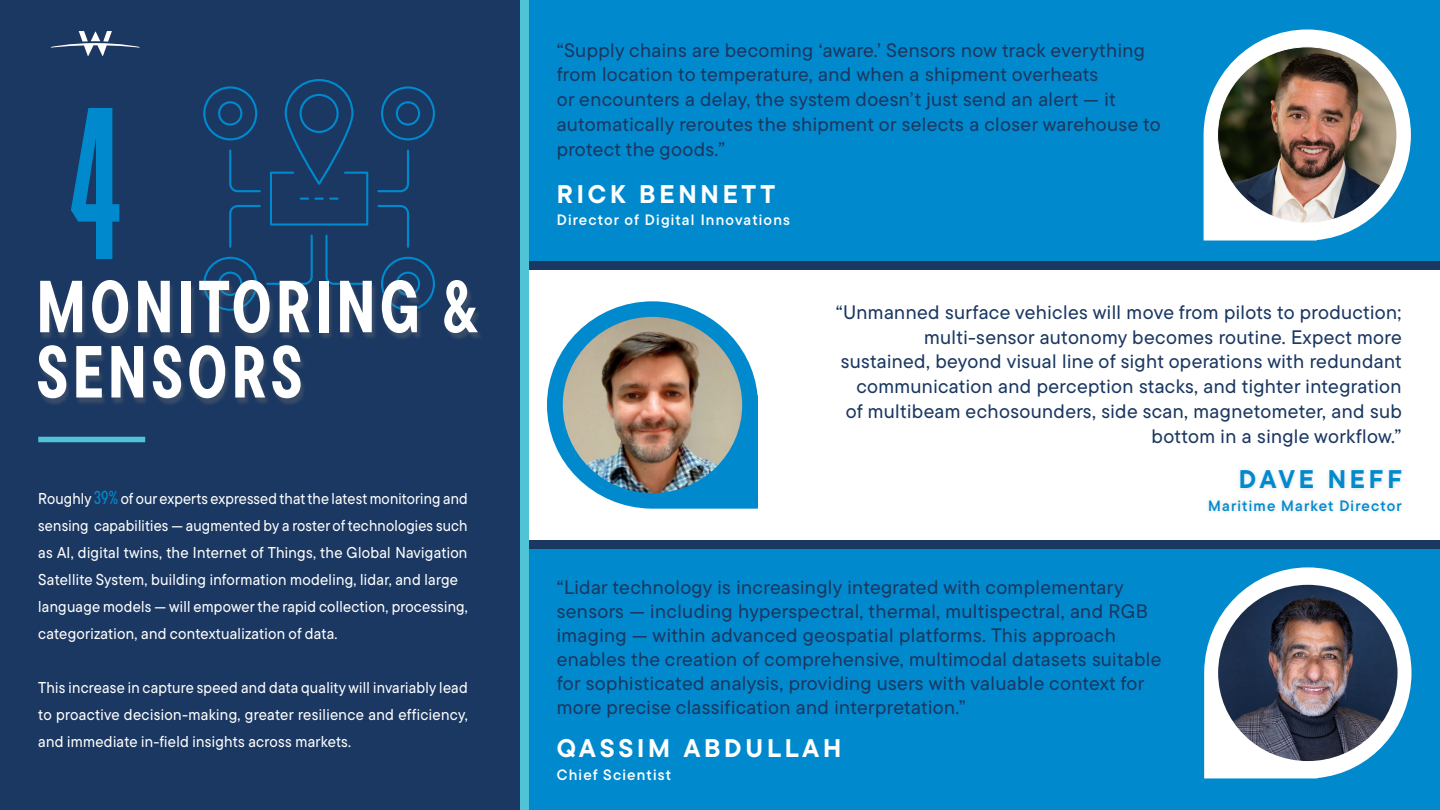
<style>
.page{position:relative;width:1440px;height:810px;background:#1b3862}
.page>*{position:absolute;margin:0;border:0;box-sizing:border-box;transform-origin:0 0}
.Big_Numbers_Graphic{font:226.42px "Bee Four";color:#008acd;scale:.96 1}
.Page_Titles{font:700 73.5px/65.2px "TT Commons Pro Cond";letter-spacing:.05em;color:#fff;scale:.95 1}
.Quote_Name{font:700 25.5px "TT Commons Pro";letter-spacing:.15em;color:#fff}
.Quote_Name-2{font:700 25.5px "TT Commons Pro";letter-spacing:.15em;color:#008acd}
.Paragraph_Style_3{font:500 19.5px/24.8px "TT Commons Pro";letter-spacing:.02em;color:#1b3862}
.Body_8_pt{font:500 15.75px/27px "TT Commons Pro";letter-spacing:.02em;color:#fff;scale:.94 1}
.Body_8_pt-2{font:500 15.75px/27px "TT Commons Pro";letter-spacing:.02em;color:#fff;text-align:justify;scale:.93 1}
.Paragraph_Style_7{font:15px "TT Commons Pro Db";letter-spacing:.08em;color:#fff}
.Paragraph_Style_4{font:15px "TT Commons Pro Db";letter-spacing:.08em;color:#008acd}
.Paragraph_Style_5{font:15px "TT Commons Pro Db";letter-spacing:.08em;color:#fff}
.s1{font-family:"TT Commons Pro Cond";font-size:18.75px;color:#008acd}
</style>
<div class="page">
<svg style="left:51px;top:31px;width:89px;height:25px;background:#455c7f"></svg>
<div style="left:530px;top:549px;width:910px;height:261px;background:#008acd"></div>
<div style="left:530px;top:0;width:910px;height:261px;background:#008acd"></div>
<div style="left:530px;top:270px;width:910px;height:270px;background:#fff"></div>
<svg style="left:1204px;top:567px;width:207px;height:211px"></svg>
<img style="left:1218px;top:585px;width:180px;height:176px">
<svg style="left:1204px;top:29px;width:207px;height:212px"></svg>
<img style="left:1218px;top:47px;width:179px;height:176px">
<div style="left:1205px;top:497px;width:201px;height:18px;background:#f7f8fa"></div>
<div style="left:1236px;top:467px;width:169px;height:25px;background:#1b3862;opacity:.18"></div>
<svg style="left:547px;top:301px;width:211px;height:208px"></svg>
<img style="left:563px;top:317px;width:179px;height:176px">
<div style="left:520px;top:0;width:10px;height:810px;background:#50c3d7"></div>
<svg style="left:202px;top:78px;width:234px;height:204px;background:#183e6a"></svg>
<div style="left:37px;top:282px;width:447px;height:125px;background:#717473;opacity:.35"></div>
<div style="left:38px;top:437px;width:107px;height:5px;background:#50c3d7"></div>
<p class="Big_Numbers_Graphic" style="left:68px;top:61px;width:59px">4</p>
<p class="Page_Titles" style="left:36px;top:273px;width:465px">MONITORING &amp;<br>SENSORS</p>
<p class="Body_8_pt-2" style="left:38px;top:485px;width:463px">Roughly <span class="s1">39%</span> of our experts expressed that the latest monitoring and sensing capabilities — augmented by a roster of technologies such as AI, digital twins, the Internet of Things, the Global Navigation Satellite System, building information modeling, lidar, and large</p>
<p class="Body_8_pt" style="left:38px;top:593px;width:459px">language models — will empower the rapid collection, processing, categorization, and contextualization of data.</p>
<p class="Body_8_pt" style="left:38px;top:674px;width:459px;text-align:justify">This increase in capture speed and data quality will invariably lead to proactive decision-making, greater resilience and efficiency, and immediate in-field insights across markets.</p>
<p class="Paragraph_Style_3" style="left:557px;top:37px;width:605px">“Supply chains are becoming ‘aware.’ Sensors now track everything from location to temperature, and when a shipment overheats<br>or encounters a delay, the system doesn’t just send an alert — it automatically reroutes the shipment or selects a closer warehouse to protect the goods.”</p>
<p class="Quote_Name" style="left:557px;top:174px;width:220px">RICK BENNETT</p>
<p class="Paragraph_Style_7" style="left:557px;top:209px;width:235px">Director of Digital Innovations</p>
<p class="Paragraph_Style_3" style="left:836px;top:300px;width:568px;text-align:right">“Unmanned surface vehicles will move from pilots to production; multi-sensor autonomy becomes routine. Expect more sustained, beyond visual line of sight operations with redundant communication and perception stacks, and tighter integration of multibeam echosounders, side scan, magnetometer, and sub bottom in a single workflow.”</p>
<p class="Quote_Name-2" style="left:1239px;top:460px;width:164px">DAVE NEFF</p>
<p class="Paragraph_Style_4" style="left:1208px;top:495px;width:195px">Maritime Market Director</p>
<p class="Paragraph_Style_3" style="left:557px;top:575px;width:606px;line-height:24px">“Lidar technology is increasingly integrated with complementary sensors — including hyperspectral, thermal, multispectral, and RGB imaging — within advanced geospatial platforms. This approach enables the creation of comprehensive, multimodal datasets suitable for sophisticated analysis, providing users with valuable context for more precise classification and interpretation.”</p>
<p class="Quote_Name" style="left:557px;top:729px;width:286px">QASSIM ABDULLAH</p>
<p class="Paragraph_Style_5" style="left:557px;top:764px;width:116px">Chief Scientist</p>
</div>
